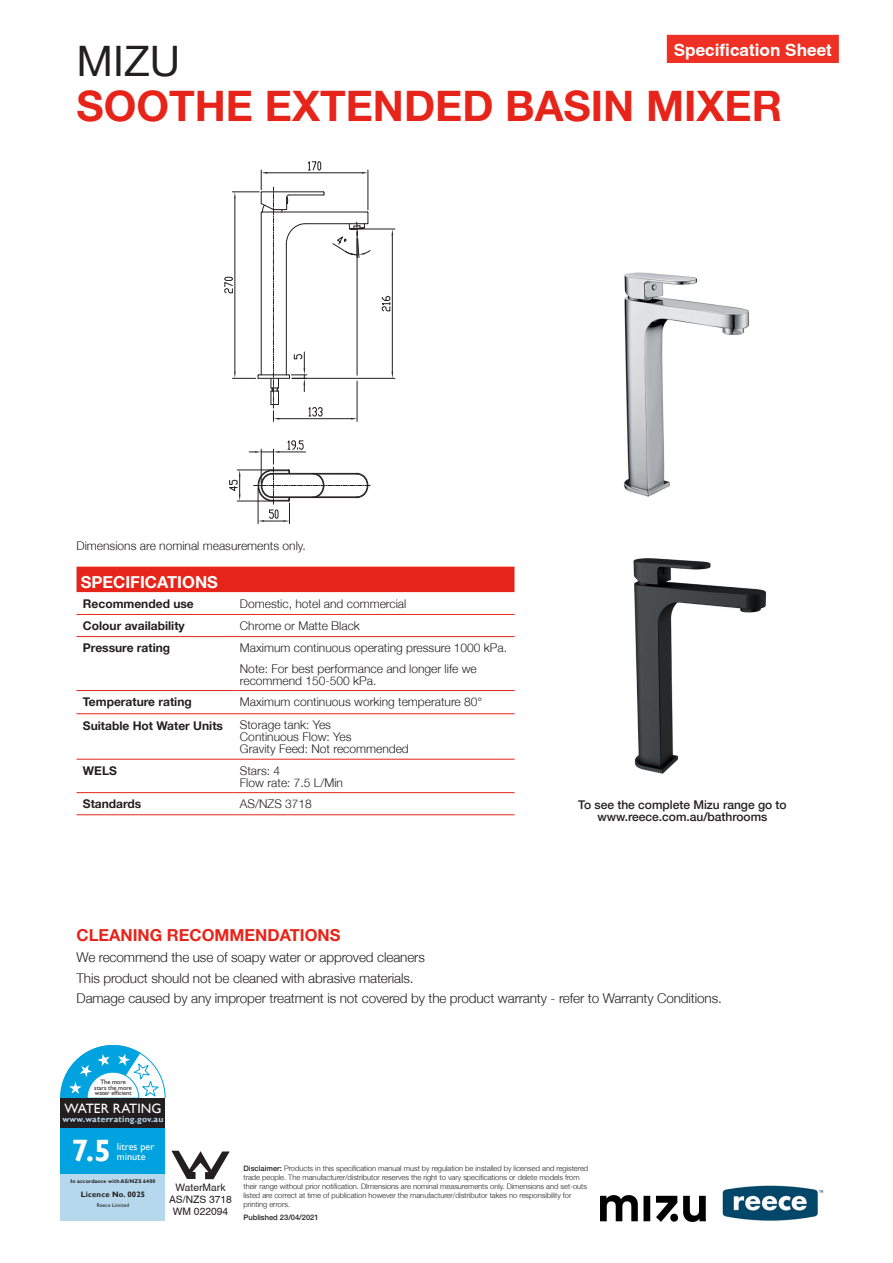
<style>
.page{position:relative;width:893px;height:1263px;background:#fff}
.page>*{position:absolute;margin:0;border:0;box-sizing:border-box;transform-origin:0 0}
.t1{font:700 42px "Helvetica Neue";color:#e72419}
.t2{font:42px "Helvetica Neue";color:#231f20}
.t3{font:700 30.9px "Gill Sans";color:#fff}
.t4{font:700 17.1px "Helvetica";color:#fff}
.t5{font:700 16.5px "Helvetica Neue";color:#e72419}
.t6{font:700 16.5px "Helvetica Neue";color:#fff}
.t7{font:13.65px "Gill Sans";letter-spacing:-.01em;color:#fff}
.t8{font:300 13.5px/20.7px "Helvetica Neue";letter-spacing:-.01em;color:#231f20}
.t9{font:300 12px/12px "Helvetica Neue";color:#231f20}
.t10{font:700 12px "Helvetica Neue";color:#231f20}
.t11{font:500 12px/12px "Helvetica Neue";color:#231f20;text-align:center}
.t12{font:10.35px/12.3px "Helvetica";color:#231f20;text-align:center}
.t13{font:10.35px/10.4px "Gill Sans";color:#fff}
.t14{font:700 8.7px "Gill Sans";letter-spacing:.02em;color:#b6d8ec}
.t15{font:700 7.8px "Gill Sans";letter-spacing:.02em;color:#231f20}
.t16{font:300 7.5px/9px "Helvetica Neue";color:#231f20}
.t17{font:500 7.5px "Helvetica 65";color:#231f20}
.t18{font:6.45px/5.4px "Gill Sans";letter-spacing:-.01em;color:#231f20;text-align:center}
.t19{font:700 5.4px "Gill Sans";letter-spacing:.02em;color:#231f20}
.t20{font:5.4px "Gill Sans";letter-spacing:.02em;color:#231f20}
.s1{font-weight:500}
</style>
<div class="page">
<div style="left:77px;top:567px;width:437px;height:25px;background:#e72419"></div>
<svg style="left:77px;top:592px;width:437px;height:202px"></svg>
<svg style="left:77px;top:615px;width:437px;height:177px"></svg>
<hr style="left:77px;top:614px;width:157px;height:1px;background:#e72419">
<hr style="left:234px;top:614px;width:280px;height:1px;background:#e72419">
<hr style="left:77px;top:636px;width:157px;height:1px;background:#e72419">
<hr style="left:234px;top:636px;width:280px;height:1px;background:#e72419">
<hr style="left:77px;top:690px;width:157px;height:1px;background:#e72419">
<hr style="left:234px;top:690px;width:280px;height:1px;background:#e72419">
<hr style="left:77px;top:713px;width:157px;height:1px;background:#e72419">
<hr style="left:234px;top:713px;width:280px;height:1px;background:#e72419">
<hr style="left:77px;top:759px;width:157px;height:1px;background:#e72419">
<hr style="left:234px;top:759px;width:280px;height:1px;background:#e72419">
<hr style="left:77px;top:792px;width:157px;height:1px;background:#e72419">
<hr style="left:234px;top:792px;width:280px;height:1px;background:#e72419">
<hr style="left:77px;top:814px;width:157px;height:1px;background:#e72419">
<hr style="left:234px;top:814px;width:280px;height:1px;background:#e72419">
<hr style="left:262px;top:212px;width:105px;height:1px;background:#231f20">
<hr style="left:305px;top:223px;width:62px;height:1px;background:#231f20">
<hr style="left:368px;top:170px;width:1px;height:40px;background:#231f20">
<hr style="left:267px;top:173px;width:95px;height:1px;background:#231f20">
<hr style="left:292px;top:378px;width:103px;height:1px;background:#231f20">
<hr style="left:360px;top:229px;width:35px;height:1px;background:#231f20">
<hr style="left:392px;top:236px;width:1px;height:136px;background:#231f20">
<svg style="left:381px;top:296px;width:10px;height:15px"></svg>
<hr style="left:357px;top:381px;width:1px;height:40px;background:#231f20">
<hr style="left:279px;top:418px;width:72px;height:1px;background:#231f20">
<hr style="left:237px;top:470px;width:34px;height:1px;background:#231f20">
<hr style="left:237px;top:501px;width:34px;height:1px;background:#231f20">
<svg style="left:229px;top:470px;width:11px;height:31px"></svg>
<svg style="left:332px;top:211px;width:39px;height:47px"></svg>
<hr style="left:357px;top:232px;width:1px;height:143px;background:#231f20">
<svg style="left:224px;top:161px;width:101px;height:260px"></svg>
<svg style="left:249px;top:440px;width:122px;height:84px"></svg>
<img style="left:633px;top:558px;width:134px;height:216px">
<img style="left:624px;top:272px;width:125px;height:225px">
<img style="left:722px;top:1185px;width:102px;height:36px">
<svg style="left:171px;top:1151px;width:59px;height:28px"></svg>
<div style="left:60px;top:1127px;width:105px;height:47px;background:#00a2df"></div>
<div style="left:60px;top:1174px;width:105px;height:46px;background:#b6d8ec"></div>
<div style="left:60px;top:1098px;width:105px;height:29px;background:#231f20"></div>
<svg style="left:60px;top:1045px;width:105px;height:53px"></svg>
<div style="left:667px;top:35px;width:172px;height:28px;background:#ee3124"></div>
<img style="left:601px;top:1195px;width:104px;height:26px">
<h3 class="t4" style="left:674px;top:39px;width:160px">Specification Sheet</h3>
<h1 class="t2" style="left:77px;top:36px;width:105px">MIZU</h1>
<h1 class="t1" style="left:77px;top:80px;width:707px">SOOTHE EXTENDED BASIN MIXER</h1>
<h3 class="t9" style="left:77px;top:540px;width:231px">Dimensions are nominal measurements only.</h3>
<h3 class="t6" style="left:81px;top:572px;width:139px">SPECIFICATIONS</h3>
<h3 class="t10" style="left:83px;top:596px;width:112px">Recommended use</h3>
<h3 class="t9" style="left:240px;top:597px;width:168px">Domestic, hotel and commercial</h3>
<h3 class="t10" style="left:83px;top:618px;width:103px">Colour availability</h3>
<h3 class="t9" style="left:240px;top:619px;width:122px">Chrome or Matte Black</h3>
<h3 class="t10" style="left:83px;top:641px;width:89px">Pressure rating</h3>
<h3 class="t9" style="left:240px;top:637px;width:269px;line-height:20.5px">Maximum continuous operating pressure 1000 kPa.<br>Note: For best performance and longer life we</h3>
<h3 class="t9" style="left:240px;top:674px;width:138px">recommend 150-500 kPa.</h3>
<h3 class="t10" style="left:83px;top:695px;width:110px">Temperature rating</h3>
<h3 class="t9" style="left:240px;top:695px;width:244px">Maximum continuous working temperature 80°</h3>
<h3 class="t10" style="left:83px;top:718px;width:142px">Suitable Hot Water Units</h3>
<h3 class="t9" style="left:240px;top:719px;width:170px">Storage tank: Yes<br>Continuous Flow: Yes<br>Gravity Feed: Not recommended</h3>
<h3 class="t10" style="left:83px;top:763px;width:36px">WELS</h3>
<h3 class="t9" style="left:240px;top:764px;width:105px">Stars: 4<br>Flow rate: 7.5 L/Min</h3>
<h3 class="t10" style="left:83px;top:797px;width:60px">Standards</h3>
<h3 class="t9" style="left:240px;top:797px;width:74px">AS/NZS 3718</h3>
<h3 class="t11" style="left:578px;top:799px;width:210px">To see the complete Mizu range go to www.reece.com.au/bathrooms</h3>
<h3 class="t5" style="left:77px;top:924px;width:265px">CLEANING RECOMMENDATIONS</h3>
<h3 class="t8" style="left:77px;top:946px;width:647px">We recommend the use of soapy water or approved cleaners<br>This product should not be cleaned with abrasive materials.<br>Damage caused by any improper treatment is not covered by the product warranty - refer to Warranty Conditions.</h3>
<p class="t18" style="left:94px;top:1079px;width:39px">The more stars the more water efficient</p>
<h3 class="t7" style="left:65px;top:1100px;width:98px">WATER RATING</h3>
<p class="t14" style="left:63px;top:1114px;width:102px">www.waterrating.gov.au</p>
<h2 class="t3" style="left:72px;top:1131px;width:41px">7.5</h2>
<h3 class="t13" style="left:117px;top:1141px;width:39px">litres per minute</h3>
<p class="t19" style="left:70px;top:1178px;width:86px">In accordance with AS/NZS 6400</p>
<p class="t15" style="left:81px;top:1190px;width:66px">Licence No. 0025</p>
<p class="t20" style="left:97px;top:1202px;width:34px">Reece Limited</p>
<h3 class="t12" style="left:169px;top:1181px;width:64px">WaterMark<br>AS/NZS 3718<br>WM 022094</h3>
<p class="t16" style="left:243px;top:1164px;width:346px"><span class="s1">Disclaimer:</span> Products in this specification manual must by regulation be installed by licensed and registered trade people. The manufacturer/distributor reserves the right to vary specifications or delete models from their range without prior notification. DImensions are nominal measurements only. Dimensions and set-outs listed are correct at time of publication however the manufacturer/distributor takes no responsibility for printing errors.</p>
<p class="t17" style="left:243px;top:1213px;width:77px">Published 23/04/2021</p>
</div>
